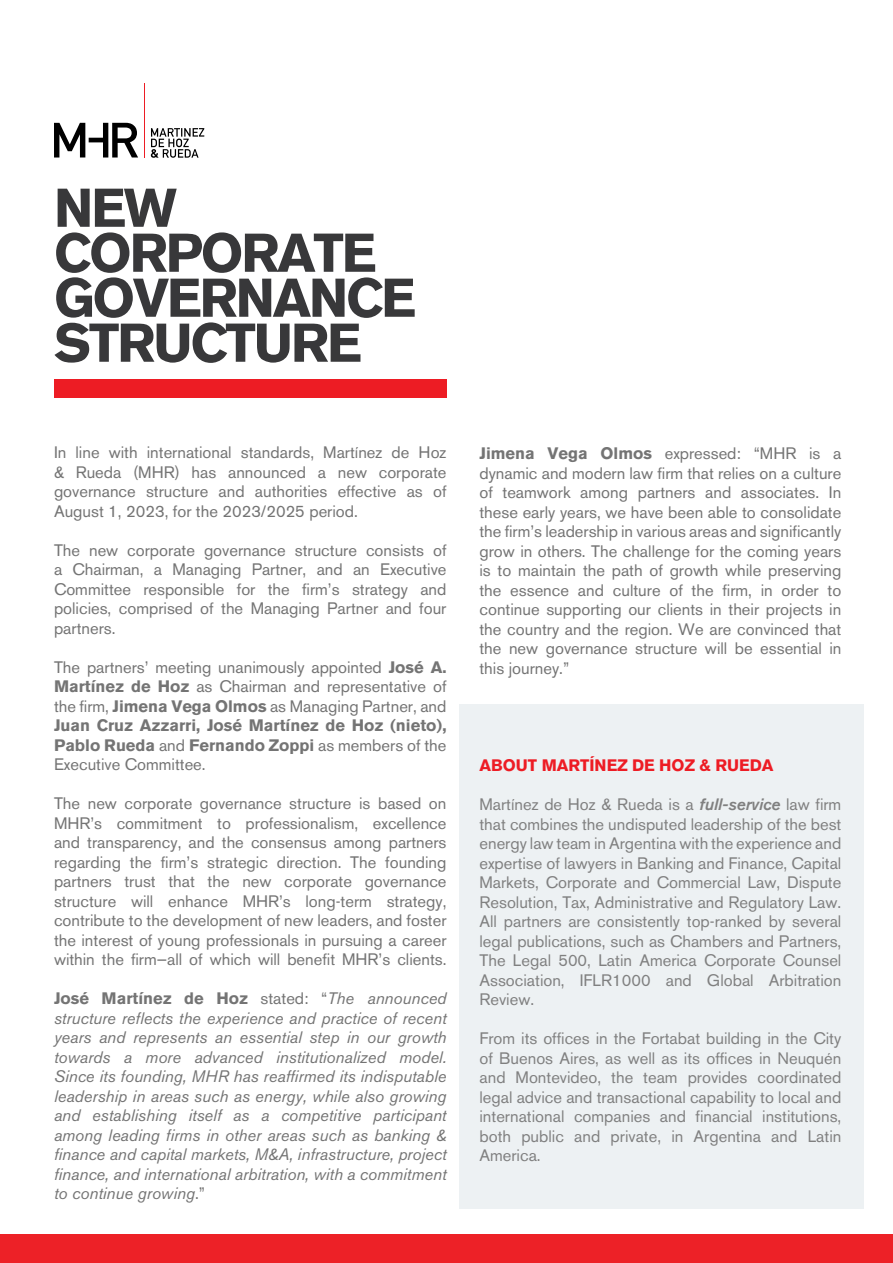
<style>
.page{position:relative;width:893px;height:1263px;background:#fff}
.page>*{position:absolute;margin:0;border:0;box-sizing:border-box;transform-origin:0 0}
.t1{font:700 54px/45px "Akzidenz Grotesk BE";letter-spacing:-.04em;color:#38383a}
.t2{font:16.5px/19.5px "Akzidenz Grotesk BE";color:#747474;text-align:justify}
.t3{font:16.5px/19.5px "Akzidenz Grotesk BE";color:#808080;text-align:justify}
.t4{font:italic 16.5px/19.5px "Akzidenz Grotesk BE";color:#747474;text-align:justify}
.t5{font:700 16.5px "Akzidenz Grotesk BE";color:#ed1c24}
.s1{font-weight:700}
.s2{font-weight:700;font-style:normal}
.s3{font-style:normal}
.s4{font-weight:500;font-style:italic}
</style>
<div class="page">
<hr style="left:144px;top:83px;width:1px;height:75px;background:#ed1c24">
<svg style="left:54px;top:123px;width:84px;height:35px"></svg>
<svg style="left:151px;top:128px;width:53px;height:30px"></svg>
<div style="left:54px;top:379px;width:392px;height:19px;background:#ed1c24"></div>
<div style="left:0;top:1234px;width:893px;height:29px;background:#ed2127"></div>
<div style="left:459px;top:704px;width:405px;height:505px;background:#ebf0f2"></div>
<h1 class="t1" style="left:54px;top:186px;width:363px">NEW<br>CORPORATE<br>GOVERNANCE<br>STRUCTURE</h1>
<p class="t2" style="left:54px;top:443px;width:394px">In line with international standards, Martínez de Hoz &amp; Rueda (MHR) has announced a new corporate governance structure and authorities effective as of August 1, 2023, for the 2023/2025 period.</p>
<p class="t2" style="left:54px;top:540px;width:394px">The new corporate governance structure consists of a Chairman, a Managing Partner, and an Executive Committee responsible for the firm’s strategy and policies, comprised of the Managing Partner and four partners.</p>
<p class="t2" style="left:54px;top:657px;width:394px">The partners’ meeting unanimously appointed <span class="s1">José A.<br>Martínez de Hoz</span> as Chairman and representative of the firm, <span class="s1">Jimena Vega Olmos</span> as Managing Partner, and <span class="s1">Juan Cruz Azzarri, José Martínez de Hoz (nieto), Pablo Rueda</span> and <span class="s1">Fernando Zoppi</span> as members of the Executive Committee.</p>
<p class="t2" style="left:54px;top:794px;width:394px">The new corporate governance structure is based on MHR’s commitment to professionalism, excellence and transparency, and the consensus among partners regarding the firm’s strategic direction. The founding partners trust that the new corporate governance structure will enhance MHR’s long-term strategy, contribute to the development of new leaders, and foster the interest of young professionals in pursuing a career within the firm—all of which will benefit MHR’s clients.</p>
<p class="t4" style="left:54px;top:989px;width:394px"><span class="s2">José Martínez de Hoz</span> <span class="s3">stated: “</span>The announced structure reflects the experience and practice of recent years and represents an essential step in our growth towards a more advanced institutionalized model.<br>Since its founding, MHR has reaffirmed its indisputable leadership in areas such as energy, while also growing and establishing itself as a competitive participant among leading firms in other areas such as banking &amp; finance and capital markets, M&amp;A, infrastructure, project finance, and international arbitration, with a commitment to continue growing<span class="s3">.”</span></p>
<p class="t2" style="left:479px;top:443px;width:363px"><span class="s1">Jimena Vega Olmos</span> expressed: “MHR is a dynamic and modern law firm that relies on a culture of teamwork among partners and associates. In these early years, we have been able to consolidate the firm’s leadership in various areas and significantly grow in others. The challenge for the coming years is to maintain the path of growth while preserving the essence and culture of the firm, in order to continue supporting our clients in their projects in the country and the region. We are convinced that the new governance structure will be essential in this journey.”</p>
<p class="t5" style="left:479px;top:756px;width:295px">ABOUT MARTÍNEZ DE HOZ &amp; RUEDA</p>
<p class="t3" style="left:479px;top:794px;width:363px">Martínez de Hoz &amp; Rueda is a <span class="s4">full-service</span> law firm that combines the undisputed leadership of the best energy law team in Argentina with the experience and expertise of lawyers in Banking and Finance, Capital Markets, Corporate and Commercial Law, Dispute Resolution, Tax, Administrative and Regulatory Law.<br>All partners are consistently top-ranked by several legal publications, such as Chambers and Partners, The Legal 500, Latin America Corporate Counsel Association, IFLR1000 and Global Arbitration Review.</p>
<p class="t3" style="left:479px;top:1029px;width:363px">From its offices in the Fortabat building in the City of Buenos Aires, as well as its offices in Neuquén and Montevideo, the team provides coordinated legal advice and transactional capability to local and international companies and financial institutions, both public and private, in Argentina and Latin America.</p>
</div>
